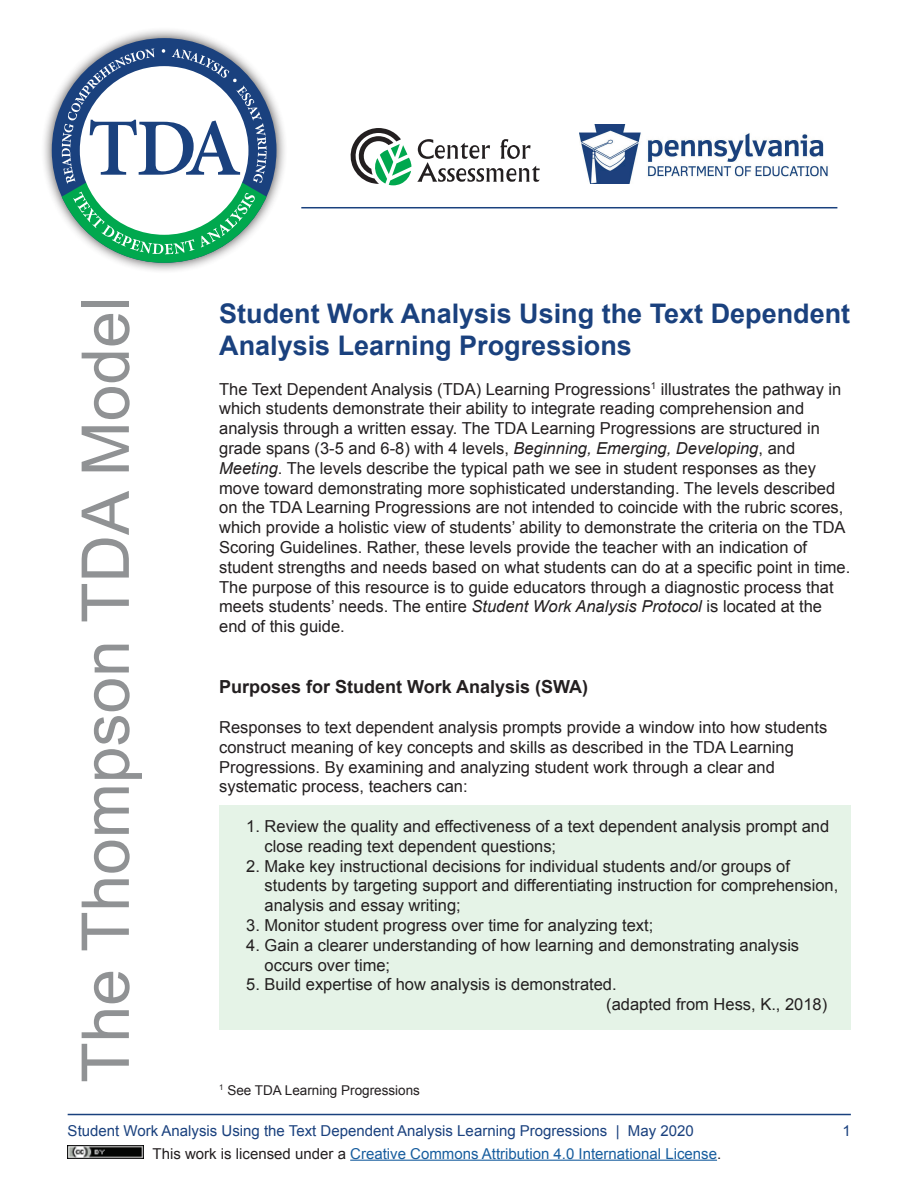
<style>
.page{position:relative;width:918px;height:1188px;background:#fff}
.page>*{position:absolute;margin:0;border:0;box-sizing:border-box;transform-origin:0 0}
.t1{font:66px "Arial";color:#909294}
.t2{font:700 27px/32.4px "Arial";color:#1a417e}
.t3{font:700 18px "Arial";color:#231f20}
.t4{font:16.5px/19.8px "Arial";color:#231f20}
.t5{font:15px "Arial";color:#1a417e}
.t6{font:15px "Arial";color:#175d9e}
.t7{font:13.5px "Arial";color:#231f20}
.s1{font-style:italic}
.s2{color:#231f20}
</style>
<div class="page">
<div style="left:219px;top:805px;width:632px;height:225px;background:#e5f3e7"></div>
<hr style="left:350px;top:1160px;width:367px;height:1px;background:#175d9e">
<img style="left:68px;top:1145px;width:75px;height:14px">
<hr style="left:68px;top:1114px;width:783px;height:1px;background:#1a417e">
<hr style="left:301px;top:207px;width:536px;height:1px;background:#1a417e">
<div style="left:41px;top:27px;width:246px;height:247px;background:#231f20;opacity:.8"></div>
<svg style="left:57px;top:48px;width:215px;height:215px"></svg>
<svg style="left:417px;top:139px;width:123px;height:43px"></svg>
<svg style="left:350px;top:128px;width:61px;height:57px"></svg>
<img style="left:579px;top:125px;width:249px;height:59px">
<p class="t1" style="left:62px;top:1083px;width:788px;rotate:-90deg">The Thompson TDA Model</p>
<h1 class="t2" style="left:219px;top:298px;width:633px">Student Work Analysis Using the Text Dependent<br>Analysis Learning Progressions</h1>
<p class="t4" style="left:219px;top:379px;width:628px">The Text Dependent Analysis (TDA) Learning Progressions<sup>1</sup> illustrates the pathway in which students demonstrate their ability to integrate reading comprehension and analysis through a written essay. The TDA Learning Progressions are structured in grade spans (3-5 and 6-8) with 4 levels, <span class="s1">Beginning, Emerging, Developing</span>, and <span class="s1">Meeting</span>. The levels describe the typical path we see in student responses as they move toward demonstrating more sophisticated understanding. The levels described on the TDA Learning Progressions are not intended to coincide with the rubric scores, which provide a holistic view of students’ ability to demonstrate the criteria on the TDA Scoring Guidelines. Rather, these levels provide the teacher with an indication of</p>
<p class="t4" style="left:219px;top:557px;width:633px">student strengths and needs based on what students can do at a specific point in time.</p>
<p class="t4" style="left:219px;top:577px;width:616px">The purpose of this resource is to guide educators through a diagnostic process that meets students’ needs. The entire <span class="s1">Student Work Analysis Protocol</span> is located at the end of this guide.</p>
<h2 class="t3" style="left:219px;top:675px;width:371px">Purposes for Student Work Analysis (SWA)</h2>
<p class="t4" style="left:219px;top:718px;width:610px">Responses to text dependent analysis prompts provide a window into how students construct meaning of key concepts and skills as described in the TDA Learning Progressions. By examining and analyzing student work through a clear and systematic process, teachers can:</p>
<p class="t4" style="left:265px;top:817px;width:566px;text-indent:-18px">1. Review the quality and effectiveness of a text dependent analysis prompt and close reading text dependent questions;</p>
<p class="t4" style="left:265px;top:856px;width:575px;text-indent:-18px">2. Make key instructional decisions for individual students and/or groups of students by targeting support and differentiating instruction for comprehension, analysis and essay writing;</p>
<p class="t4" style="left:246px;top:916px;width:409px">3. Monitor student progress over time for analyzing text;</p>
<p class="t4" style="left:265px;top:935px;width:536px;text-indent:-18px">4. Gain a clearer understanding of how learning and demonstrating analysis occurs over time;</p>
<p class="t4" style="left:606px;top:975px;width:223px;text-indent:-360px">5. Build expertise of how analysis is demonstrated.<br>(adapted from Hess, K., 2018)</p>
<p class="t7" style="left:219px;top:1081px;width:202px"><sup>1</sup> See TDA Learning Progressions</p>
<p class="t5" style="left:68px;top:1121px;width:628px">Student Work Analysis Using the Text Dependent Analysis Learning Progressions | May 2020</p>
<p class="t6" style="left:153px;top:1144px;width:570px"><span class="s2">This work is licensed under a</span> Creative Commons Attribution 4.0 International License<span class="s2">.</span></p>
<p class="t5" style="left:843px;top:1121px;width:10px">1</p>
</div>
